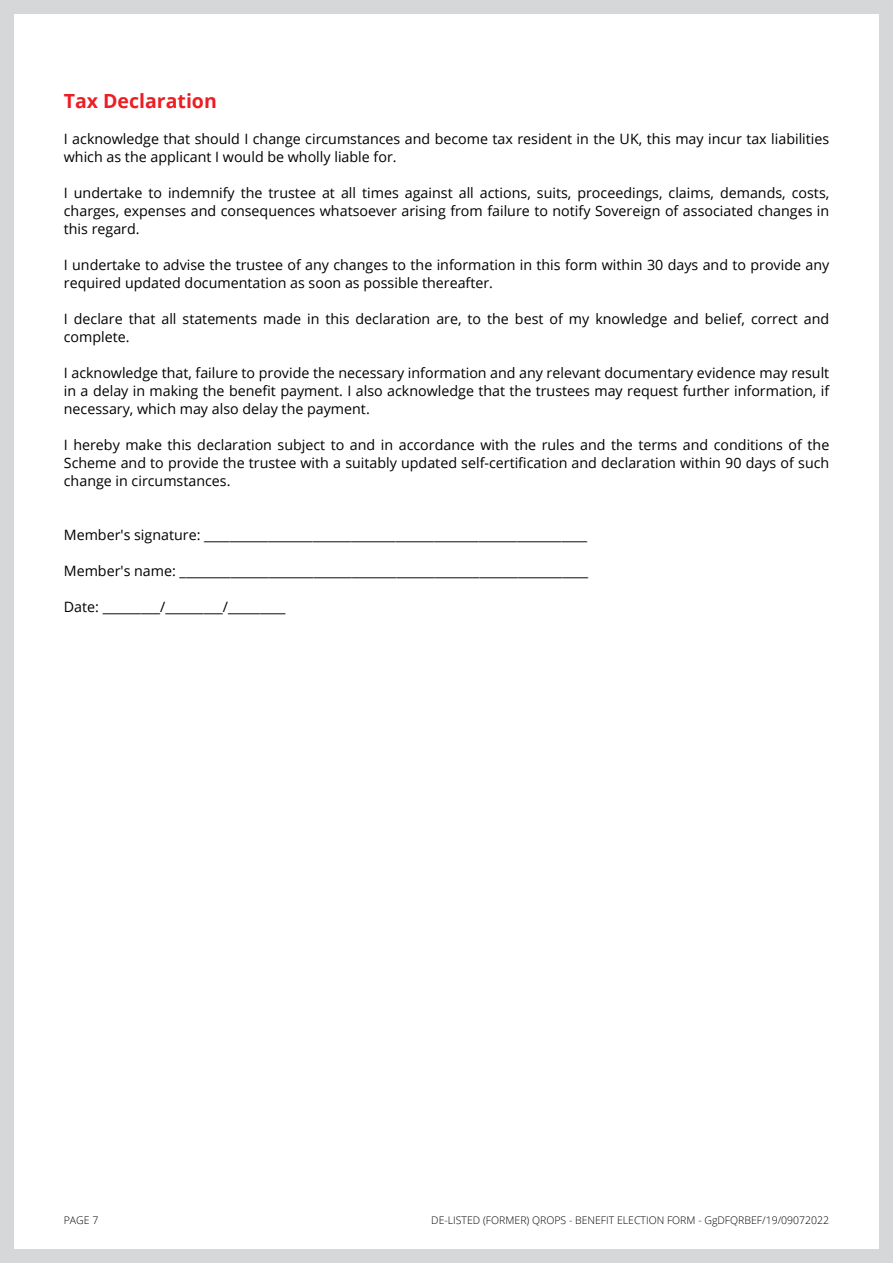
<style>
.page{position:relative;width:893px;height:1263px;background:#d5d7d8}
.page>*{position:absolute;margin:0;border:0;box-sizing:border-box;transform-origin:0 0}
.Red_bold_13_15{font:700 19.5px "Open Sans";color:#ed1d24}
.Body_-_Fixing_Mistak{font:14.25px/18px "Open Sans";color:#000}
.t1{font:300 10.5px "Open Sans";color:#000}
</style>
<div class="page">
<div style="left:14px;top:14px;width:865px;height:1235px;background:#fff"></div>
<p class="Red_bold_13_15" style="left:64px;top:87px;width:155px">Tax Declaration</p>
<p class="Body_-_Fixing_Mistak" style="left:64px;top:129px;width:767px">I acknowledge that should I change circumstances and become tax resident in the UK, this may incur tax liabilities which as the applicant I would be wholly liable for.</p>
<p class="Body_-_Fixing_Mistak" style="left:64px;top:183px;width:767px;text-align:justify">I undertake to indemnify the trustee at all times against all actions, suits, proceedings, claims, demands, costs, charges, expenses and consequences whatsoever arising from failure to notify Sovereign of associated changes in this regard.</p>
<p class="Body_-_Fixing_Mistak" style="left:64px;top:255px;width:767px">I undertake to advise the trustee of any changes to the information in this form within 30 days and to provide any required updated documentation as soon as possible thereafter.</p>
<p class="Body_-_Fixing_Mistak" style="left:64px;top:309px;width:767px">I declare that all statements made in this declaration are, to the best of my knowledge and belief, correct and complete.</p>
<p class="Body_-_Fixing_Mistak" style="left:64px;top:363px;width:767px;text-align:justify">I acknowledge that, failure to provide the necessary information and any relevant documentary evidence may result in a delay in making the benefit payment. I also acknowledge that the trustees may request further information, if necessary, which may also delay the payment.</p>
<p class="Body_-_Fixing_Mistak" style="left:64px;top:435px;width:767px;text-align:justify">I hereby make this declaration subject to and in accordance with the rules and the terms and conditions of the Scheme and to provide the trustee with a suitably updated self-certification and declaration within 90 days of such change in circumstances.</p>
<p class="Body_-_Fixing_Mistak" style="left:64px;top:525px;width:525px">Member's signature: ____________________________________________________________</p>
<p class="Body_-_Fixing_Mistak" style="left:64px;top:561px;width:526px">Member's name: ________________________________________________________________</p>
<p class="Body_-_Fixing_Mistak" style="left:64px;top:597px;width:223px">Date: _________/_________/_________</p>
<p class="t1" style="left:64px;top:1213px;width:36px">PAGE 7</p>
<p class="t1" style="left:431px;top:1213px;width:399px">DE-LISTED (FORMER) QROPS - BENEFIT ELECTION FORM - GgDFQRBEF/19/09072022</p>
</div>
